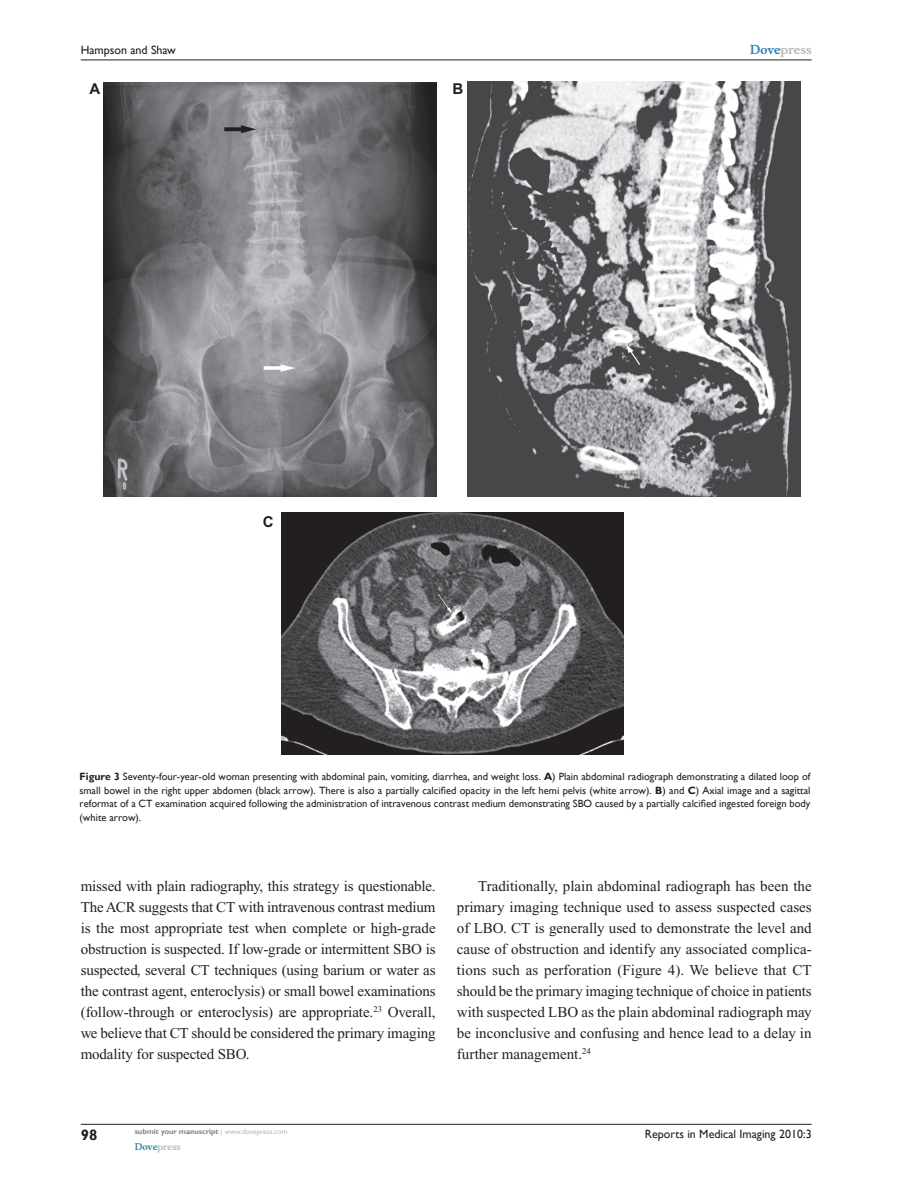
<style>
.page{position:relative;width:918px;height:1188px;background:#fff}
.page>*{position:absolute;margin:0;border:0;box-sizing:border-box;transform-origin:0 0}
.t1{font:15px/21px "Times New Roman";letter-spacing:-.005em;color:#231f20;text-align:justify}
.t2{font:700 15px "Arial";color:#231f20}
.t3{font:700 15px "Gill Sans";color:#231f20}
.t4{font:12px "Gill Sans";color:#231f20}
.t5{font:700 12px "Musee";color:#b8b9bc}
.t6{font:10.5px/13.5px "Gill Sans";color:#231f20;text-align:justify}
.t7{font:700 9px "Musee";color:#b8b9bc}
.t8{font:700 7.5px "Gill Sans";color:#808285}
.s1{color:#3485ae}
.s2{font-weight:700}
.s3{font-weight:400;color:#b8b9bc}
</style>
<div class="page">
<hr style="left:81px;top:1124px;width:731px;height:1px;background:#231f20">
<hr style="left:81px;top:60px;width:731px;height:1px;background:#231f20">
<img style="left:103px;top:82px;width:334px;height:414px">
<img style="left:282px;top:512px;width:342px;height:243px">
<img style="left:467px;top:82px;width:334px;height:414px">
<p class="t4" style="left:81px;top:43px;width:97px">Hampson and Shaw</p>
<p class="t2" style="left:89px;top:80px;width:12px">A</p>
<p class="t2" style="left:263px;top:513px;width:12px">C</p>
<p class="t2" style="left:453px;top:80px;width:12px">B</p>
<p class="t5" style="left:750px;top:43px;width:63px"><span class="s1">Dove</span>press</p>
<p class="t6" style="left:80px;top:770px;width:732px"><span class="s2">Figure 3</span> Seventy-four-year-old woman presenting with abdominal pain, vomiting, diarrhea, and weight loss. <span class="s2">A</span>) Plain abdominal radiograph demonstrating a dilated loop of small bowel in the right upper abdomen (black arrow). There is also a partially calcified opacity in the left hemi pelvis (white arrow). <span class="s2">B</span>) and <span class="s2">C</span>) Axial image and a sagittal reformat of a CT examination acquired following the administration of intravenous contrast medium demonstrating SBO caused by a partially calcified ingested foreign body (white arrow).</p>
<p class="t1" style="left:81px;top:875px;width:356px">missed with plain radiography, this strategy is questionable.<br>The ACR suggests that CT with intravenous contrast medium is the most appropriate test when complete or high-grade obstruction is suspected. If low-grade or intermittent SBO is suspected, several CT techniques (using barium or water as the contrast agent, enteroclysis) or small bowel examinations (follow-through or enteroclysis) are appropriate.<sup>23</sup> Overall, we believe that CT should be considered the primary imaging modality for suspected SBO.</p>
<p class="t1" style="left:457px;top:875px;width:356px;text-indent:21px">Traditionally, plain abdominal radiograph has been the primary imaging technique used to assess suspected cases of LBO. CT is generally used to demonstrate the level and cause of obstruction and identify any associated complica&shy;tions such as perforation (Figure 4). We believe that CT should be the primary imaging technique of choice in patients with suspected LBO as the plain abdominal radiograph may be inconclusive and confusing and hence lead to a delay in further management.<sup>24</sup></p>
<p class="t3" style="left:81px;top:1126px;width:18px">98</p>
<p class="t8" style="left:135px;top:1127px;width:154px">submit your manuscript <span class="s3">| www.dovepress.com</span></p>
<p class="t7" style="left:135px;top:1141px;width:48px"><span class="s1">Dove</span>press</p>
<p class="t4" style="left:645px;top:1127px;width:168px">Reports in Medical Imaging 2010:3</p>
</div>
